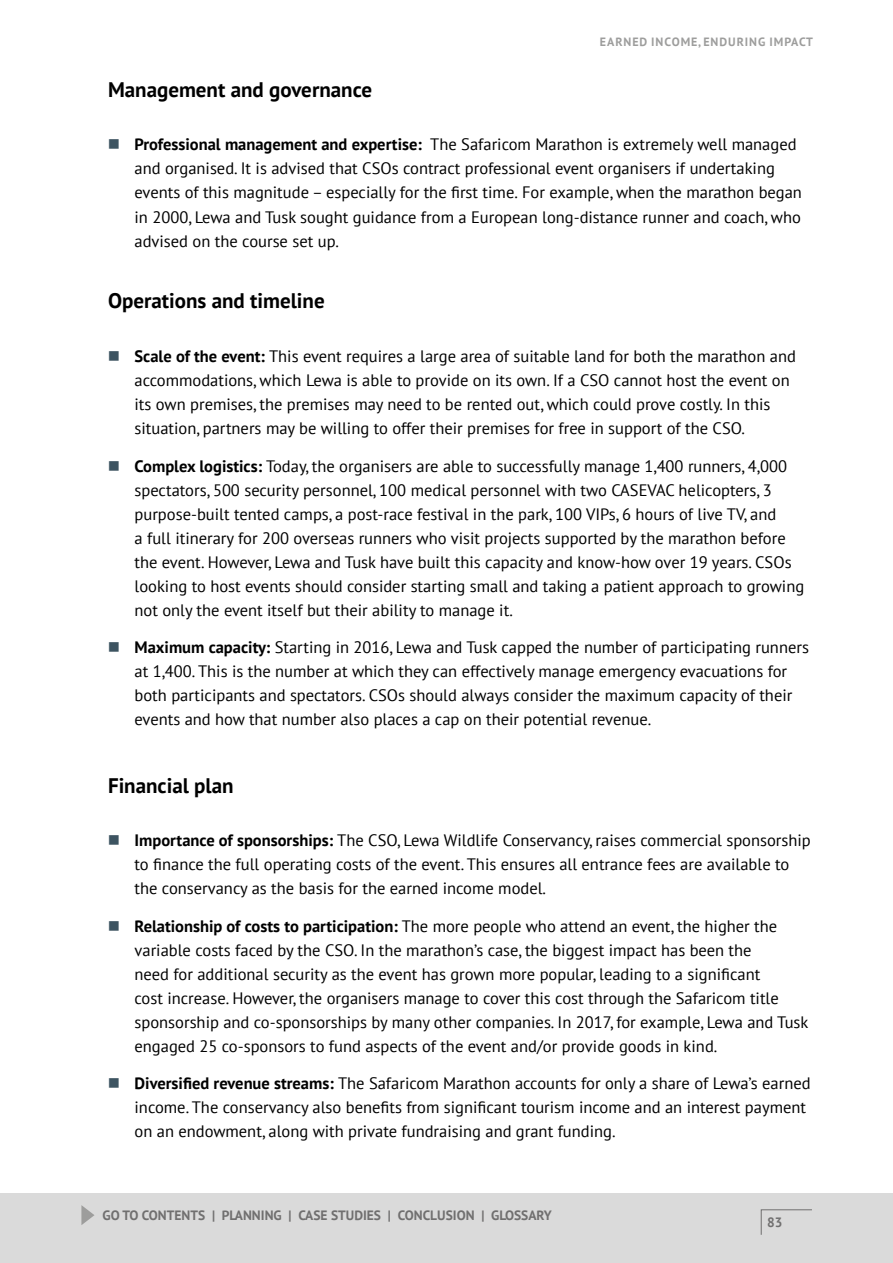
<style>
.page{position:relative;width:893px;height:1263px;background:#fff}
.page>*{position:absolute;margin:0;border:0;box-sizing:border-box;transform-origin:0 0}
.t1{font:700 21px "PT Sans";color:#000}
.t2{font:16.5px/24px "PT Sans";color:#000}
.t3{font:700 13.5px "PT Sans";color:#706f6f}
.t4{font:700 12px "PT Sans";letter-spacing:.08em;color:#9d9d9c}
.s1{color:#3d5461}
.s2{font-weight:700}
</style>
<div class="page">
<div style="left:0;top:1193px;width:893px;height:70px;background:#dadada"></div>
<svg style="left:761px;top:1209px;width:51px;height:26px"></svg>
<svg style="left:81px;top:1205px;width:13px;height:20px"></svg>
<p class="t4" style="left:600px;top:34px;width:215px">EARNED INCOME, ENDURING IMPACT</p>
<p class="t1" style="left:108px;top:75px;width:266px">Management and governance</p>
<p class="t2" style="left:135px;top:132px;width:669px;text-indent:-27px"><span class="s1">■</span> <span class="s2">Professional management and expertise:</span> The Safaricom Marathon is extremely well managed and organised. It is advised that CSOs contract professional event organisers if undertaking events of this magnitude – especially for the first time. For example, when the marathon began in 2000, Lewa and Tusk sought guidance from a European long-distance runner and coach, who advised on the course set up.</p>
<p class="t1" style="left:108px;top:287px;width:218px">Operations and timeline</p>
<p class="t2" style="left:135px;top:344px;width:663px;text-indent:-27px"><span class="s1">■</span> <span class="s2">Scale of the event:</span> This event requires a large area of suitable land for both the marathon and accommodations, which Lewa is able to provide on its own. If a CSO cannot host the event on its own premises, the premises may need to be rented out, which could prove costly. In this situation, partners may be willing to offer their premises for free in support of the CSO.</p>
<p class="t2" style="left:135px;top:453px;width:671px;text-indent:-27px"><span class="s1">■</span> <span class="s2">Complex logistics:</span> Today, the organisers are able to successfully manage 1,400 runners, 4,000 spectators, 500 security personnel, 100 medical personnel with two CASEVAC helicopters, 3 purpose-built tented camps, a post-race festival in the park, 100 VIPs, 6 hours of live TV, and<br>a full itinerary for 200 overseas runners who visit projects supported by the marathon before the event. However, Lewa and Tusk have built this capacity and know-how over 19 years. CSOs looking to host events should consider starting small and taking a patient approach to growing not only the event itself but their ability to manage it.</p>
<p class="t2" style="left:135px;top:635px;width:676px;text-indent:-27px"><span class="s1">■</span> <span class="s2">Maximum capacity:</span> Starting in 2016, Lewa and Tusk capped the number of participating runners at 1,400. This is the number at which they can effectively manage emergency evacuations for both participants and spectators. CSOs should always consider the maximum capacity of their events and how that number also places a cap on their potential revenue.</p>
<p class="t1" style="left:108px;top:771px;width:127px">Financial plan</p>
<p class="t2" style="left:135px;top:828px;width:678px;text-indent:-27px"><span class="s1">■</span> <span class="s2">Importance of sponsorships:</span> The CSO, Lewa Wildlife Conservancy, raises commercial sponsorship to finance the full operating costs of the event. This ensures all entrance fees are available to the conservancy as the basis for the earned income model.</p>
<p class="t2" style="left:135px;top:913px;width:675px;text-indent:-27px"><span class="s1">■</span> <span class="s2">Relationship of costs to participation:</span> The more people who attend an event, the higher the variable costs faced by the CSO. In the marathon’s case, the biggest impact has been the<br>need for additional security as the event has grown more popular, leading to a significant<br>cost increase. However, the organisers manage to cover this cost through the Safaricom title sponsorship and co-sponsorships by many other companies. In 2017, for example, Lewa and Tusk engaged 25 co-sponsors to fund aspects of the event and/or provide goods in kind.</p>
<p class="t2" style="left:135px;top:1071px;width:678px;text-indent:-27px"><span class="s1">■</span> <span class="s2">Diversified revenue streams:</span> The Safaricom Marathon accounts for only a share of Lewa’s earned income. The conservancy also benefits from significant tourism income and an interest payment on an endowment, along with private fundraising and grant funding.</p>
<p class="t3" style="left:102px;top:1206px;width:451px">GO TO CONTENTS | PLANNING | CASE STUDIES | CONCLUSION | GLOSSARY</p>
<p class="t3" style="left:767px;top:1213px;width:17px">83</p>
</div>
